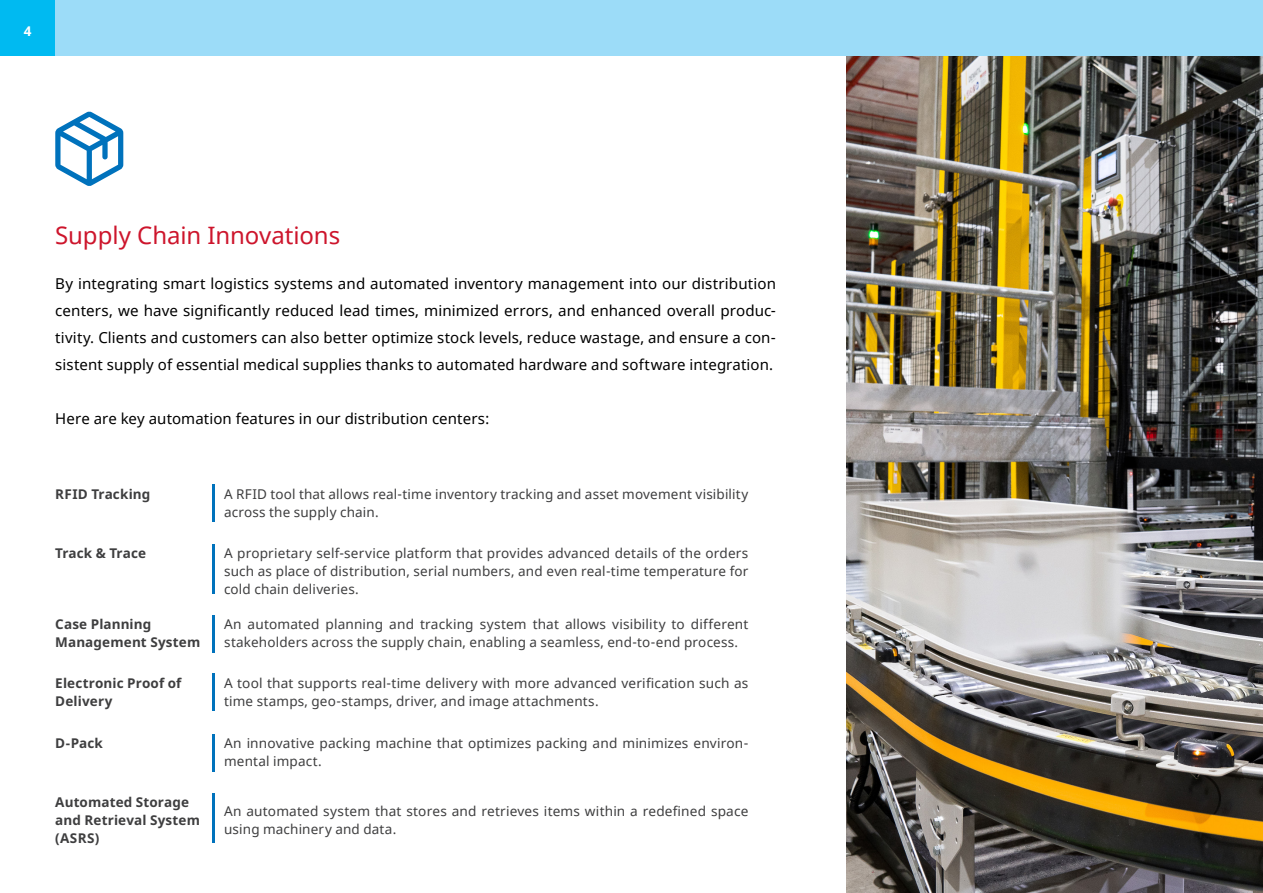
<style>
.page{position:relative;width:1263px;height:893px;background:#fff}
.page>*{position:absolute;margin:0;border:0;box-sizing:border-box;transform-origin:0 0}
.t1{font:24px "Noto Sans";letter-spacing:-.005em;color:#cd152c}
.t2{font:15px/27px "Noto Sans";letter-spacing:.005em;color:#000;text-align:justify}
.t3{font:13.5px/18px "Noto Sans";letter-spacing:.015em;color:#3e3e3f}
.t4{font:700 13.5px/18px "Noto Sans";letter-spacing:.01em;color:#3e3e3f}
.t5{font:700 13.5px "Noto Sans";color:#fff}
</style>
<div class="page">
<hr style="left:212px;top:484px;width:3px;height:38px;background:#0072bc">
<hr style="left:212px;top:544px;width:3px;height:50px;background:#0072bc">
<hr style="left:212px;top:615px;width:3px;height:37px;background:#0072bc">
<hr style="left:212px;top:673px;width:3px;height:38px;background:#0072bc">
<hr style="left:212px;top:734px;width:3px;height:38px;background:#0072bc">
<hr style="left:212px;top:793px;width:3px;height:50px;background:#0072bc">
<img style="left:846px;top:55px;width:417px;height:838px">
<svg style="left:55px;top:111px;width:68px;height:75px"></svg>
<div style="left:0;top:0;width:55px;height:55px;background:#00baf1"></div>
<div style="left:55px;top:0;width:1208px;height:55px;background:#9cdcf8"></div>
<p class="t5" style="left:24px;top:23px;width:9px">4</p>
<h1 class="t1" style="left:55px;top:219px;width:286px">Supply Chain Innovations</h1>
<p class="t2" style="left:55px;top:271px;width:722px">By integrating smart logistics systems and automated inventory management into our distribution centers, we have significantly reduced lead times, minimized errors, and enhanced overall produc&shy;tivity. Clients and customers can also better optimize stock levels, reduce wastage, and ensure a con&shy;sistent supply of essential medical supplies thanks to automated hardware and software integration.</p>
<p class="t2" style="left:55px;top:406px;width:436px">Here are key automation features in our distribution centers:</p>
<p class="t4" style="left:55px;top:485px;width:97px">RFID Tracking</p>
<p class="t3" style="left:224px;top:485px;width:526px">A RFID tool that allows real-time inventory tracking and asset movement visibility across the supply chain.</p>
<p class="t4" style="left:55px;top:545px;width:92px">Track &amp; Trace</p>
<p class="t3" style="left:224px;top:544px;width:526px;text-align:justify">A proprietary self-service platform that provides advanced details of the orders such as place of distribution, serial numbers, and even real-time temperature for cold chain deliveries.</p>
<p class="t4" style="left:55px;top:615px;width:147px">Case Planning<br>Management System</p>
<p class="t3" style="left:224px;top:616px;width:526px">An automated planning and tracking system that allows visibility to different stakeholders across the supply chain, enabling a seamless, end-to-end process.</p>
<p class="t4" style="left:55px;top:674px;width:128px">Electronic Proof of<br>Delivery</p>
<p class="t3" style="left:224px;top:674px;width:526px">A tool that supports real-time delivery with more advanced verification such as time stamps, geo-stamps, driver, and image attachments.</p>
<p class="t4" style="left:55px;top:734px;width:49px">D-Pack</p>
<p class="t3" style="left:224px;top:735px;width:526px">An innovative packing machine that optimizes packing and minimizes environ&shy;mental impact.</p>
<p class="t4" style="left:55px;top:793px;width:146px">Automated Storage and Retrieval System (ASRS)</p>
<p class="t3" style="left:224px;top:803px;width:526px">An automated system that stores and retrieves items within a redefined space using machinery and data.</p>
</div>
